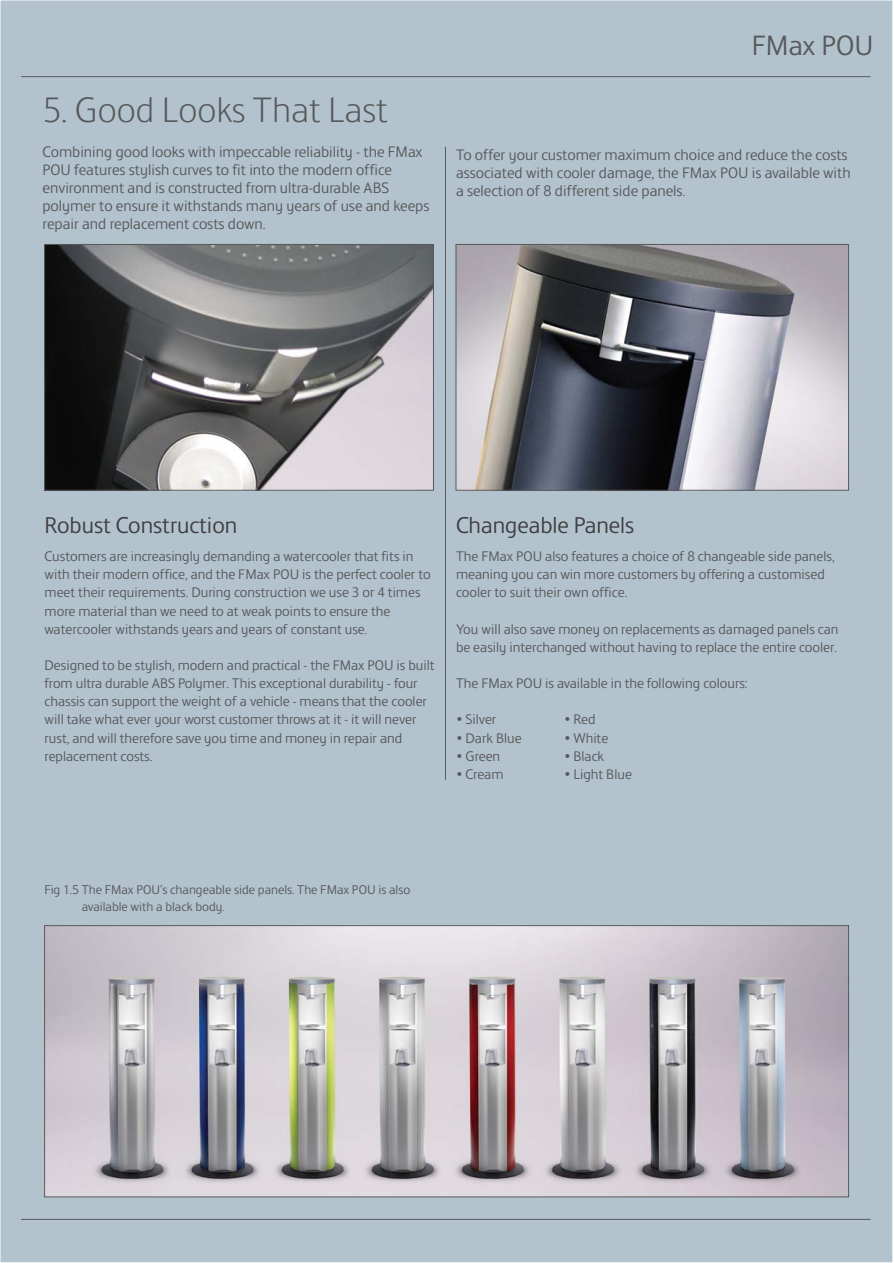
<style>
.page{position:relative;width:894px;height:1263px;background:#fff}
.page>*{position:absolute;margin:0;border:0;box-sizing:border-box;transform-origin:0 0}
.t1{font:300 42px "Post Office Sans";color:#58595b}
.t2{font:33px "Post Office Sans";color:#58595b}
.t3{font:27px "Post Office Sans";color:#403f41}
.t4{font:18px/18px "Post Office Sans";color:#58595b}
.t5{font:16.5px/18.1px "Post Office Sans";color:#58595b}
.t6{font:15px/16.5px "Post Office Sans";color:#58595b}
.s1{color:#b3c3cd}
</style>
<div class="page">
<div style="left:0;top:0;width:893px;height:1263px;background:#b3c3cd;border:1px solid #fff"></div>
<hr style="left:21px;top:76px;width:850px;height:1px;background:#58595b">
<hr style="left:21px;top:1219px;width:850px;height:1px;background:#58595b">
<img style="left:46px;top:246px;width:386px;height:243px">
<div style="left:44px;top:244px;width:390px;height:247px;border:1px solid #58595b"></div>
<img style="left:46px;top:927px;width:801px;height:268px">
<hr style="left:445px;top:147px;width:1px;height:633px;background:#58595b">
<img style="left:458px;top:246px;width:389px;height:243px">
<div style="left:456px;top:244px;width:393px;height:247px;border:1px solid #58595b"></div>
<p class="t1" style="left:43px;top:83px;width:346px">5. Good Looks That Last</p>
<p class="t4" style="left:43px;top:144px;width:388px">Combining good looks with impeccable reliability - the FMax POU features stylish curves to fit into the modern office environment and is constructed from ultra-durable ABS polymer to ensure it withstands many years of use and keeps repair and replacement costs down.</p>
<p class="t2" style="left:752px;top:35px;width:123px">FMax POU</p>
<p class="t4" style="left:456px;top:147px;width:396px">To offer your customer maximum choice and reduce the costs associated with cooler damage, the FMax POU is available with a selection of 8 different side panels.</p>
<p class="t3" style="left:45px;top:517px;width:194px">Robust Construction</p>
<p class="t5" style="left:45px;top:549px;width:388px">Customers are increasingly demanding a watercooler that fits in with their modern office, and the FMax POU is the perfect cooler to meet their requirements. During construction we use 3 or 4 times more material than we need to at weak points to ensure the watercooler withstands years and years of constant use.</p>
<p class="t5" style="left:45px;top:658px;width:391px">Designed to be stylish, modern and practical - the FMax POU is built from ultra durable ABS Polymer. This exceptional durability - four chassis can support the weight of a vehicle - means that the cooler will take what ever your worst customer throws at it - it will never rust, and will therefore save you time and money in repair and replacement costs.</p>
<p class="t3" style="left:456px;top:517px;width:180px">Changeable Panels</p>
<p class="t5" style="left:456px;top:549px;width:380px">The FMax POU also features a choice of 8 changeable side panels, meaning you can win more customers by offering a customised cooler to suit their own office.</p>
<p class="t5" style="left:456px;top:621px;width:384px">You will also save money on replacements as damaged panels can be easily interchanged without having to replace the entire cooler.</p>
<p class="t5" style="left:456px;top:676px;width:293px">The FMax POU is available in the following colours:</p>
<p class="t5" style="left:456px;top:712px;width:42px">• Silver</p>
<p class="t5" style="left:564px;top:712px;width:33px">• Red</p>
<p class="t5" style="left:456px;top:730px;width:67px">• Dark Blue</p>
<p class="t5" style="left:564px;top:730px;width:46px">• White</p>
<p class="t5" style="left:456px;top:748px;width:46px">• Green</p>
<p class="t5" style="left:564px;top:748px;width:42px">• Black</p>
<p class="t5" style="left:456px;top:766px;width:49px">• Cream</p>
<p class="t5" style="left:564px;top:766px;width:69px">• Light Blue</p>
<p class="t6" style="left:45px;top:883px;width:367px">Fig 1.5 The FMax POU’s changeable side panels. The FMax POU is also<br><span class="s1">Fig 1.6</span> available with a black body.</p>
</div>
